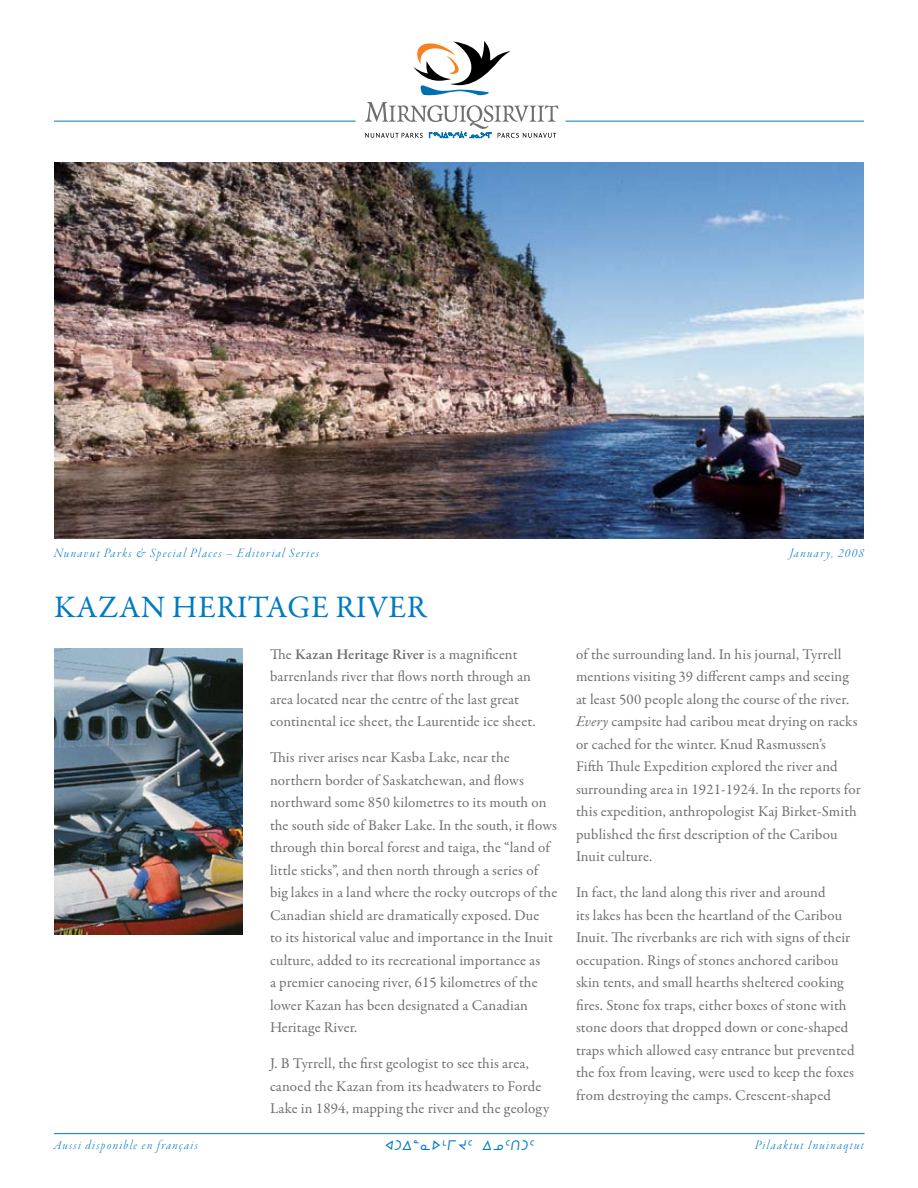
<style>
.page{position:relative;width:918px;height:1188px;background:#fff}
.page>*{position:absolute;margin:0;border:0;box-sizing:border-box;transform-origin:0 0}
.t1{font:31.5px "Garamond Premr Pro";letter-spacing:.02em;color:#007ac0}
.t2{font:15px/22.5px "Garamond Premr Pro";letter-spacing:.01em;color:#6d6f71}
.t3{font:13.5px "Garamond Premr Pro Lt It Disp";letter-spacing:.1em;color:#007ac0}
.t4{font:13.5px "Prosyl Plain";color:#007ac0}
.s1{font-weight:600}
.s2{font-style:italic}
</style>
<div class="page">
<img style="left:54px;top:162px;width:810px;height:377px">
<svg style="left:413px;top:41px;width:97px;height:55px"></svg>
<svg style="left:365px;top:102px;width:193px;height:36px"></svg>
<hr style="left:566px;top:121px;width:298px;height:1px;background:#007ac0">
<hr style="left:54px;top:121px;width:302px;height:1px;background:#007ac0">
<img style="left:54px;top:648px;width:189px;height:286px">
<hr style="left:54px;top:1133px;width:811px;height:1px;background:#007ac0">
<p class="t3" style="left:54px;top:546px;width:266px">Nunavut Parks &amp; Special Places – Editorial Series</p>
<p class="t3" style="left:790px;top:546px;width:76px">January, 2008</p>
<h1 class="t1" style="left:54px;top:588px;width:163px">Kazan Herit</h1>
<h1 class="t1" style="left:266px;top:588px;width:143px">age River</h1>
<p class="t2" style="left:270px;top:643px;width:267px">The <span class="s1">Kazan Heritage River</span> is a magnificent barrenlands river that flows north through an area located near the centre of the last great continental ice sheet, the Laurentide ice sheet.</p>
<p class="t2" style="left:270px;top:747px;width:289px">This river arises near Kasba Lake, near the northern border of Saskatchewan, and flows northward some 850 kilometres to its mouth on the south side of Baker Lake. In the south, it flows through thin boreal forest and taiga, the “land of little sticks”, and then north through a series of big lakes in a land where the rocky outcrops of the Canadian shield are dramatically exposed. Due<br>to its historical value and importance in the Inuit culture, added to its recreational importance as<br>a premier canoeing river, 615 kilometres of the lower Kazan has been designated a Canadian Heritage River.</p>
<p class="t2" style="left:270px;top:1053px;width:281px">J. B Tyrrell, the first geologist to see this area, canoed the Kazan from its headwaters to Forde<br>Lake in 1894, mapping the river and the geology</p>
<p class="t2" style="left:576px;top:643px;width:286px">of the surrounding land. In his journal, Tyrrell mentions visiting 39 different camps and seeing at least 500 people along the course of the river.<br><span class="s2">Every</span> campsite had caribou meat drying on racks or cached for the winter. Knud Rasmussen’s<br>Fifth Thule Expedition explored the river and surrounding area in 1921-1924. In the reports for this expedition, anthropologist Kaj Birket-Smith published the first description of the Caribou Inuit culture.</p>
<p class="t2" style="left:576px;top:882px;width:280px">In fact, the land along this river and around<br>its lakes has been the heartland of the Caribou Inuit. The riverbanks are rich with signs of their occupation. Rings of stones anchored caribou skin tents, and small hearths sheltered cooking fires. Stone fox traps, either boxes of stone with stone doors that dropped down or cone-shaped traps which allowed easy entrance but prevented the fox from leaving, were used to keep the foxes from destroying the camps. Crescent-shaped</p>
<p class="t3" style="left:54px;top:1138px;width:146px">Aussi disponible en français</p>
<p class="t4" style="left:384px;top:1138px;width:153px">XGW8NS7UJ5 WK5TG5</p>
<p class="t3" style="left:755px;top:1138px;width:110px">Pilaaktut Inuinaqtut</p>
</div>
